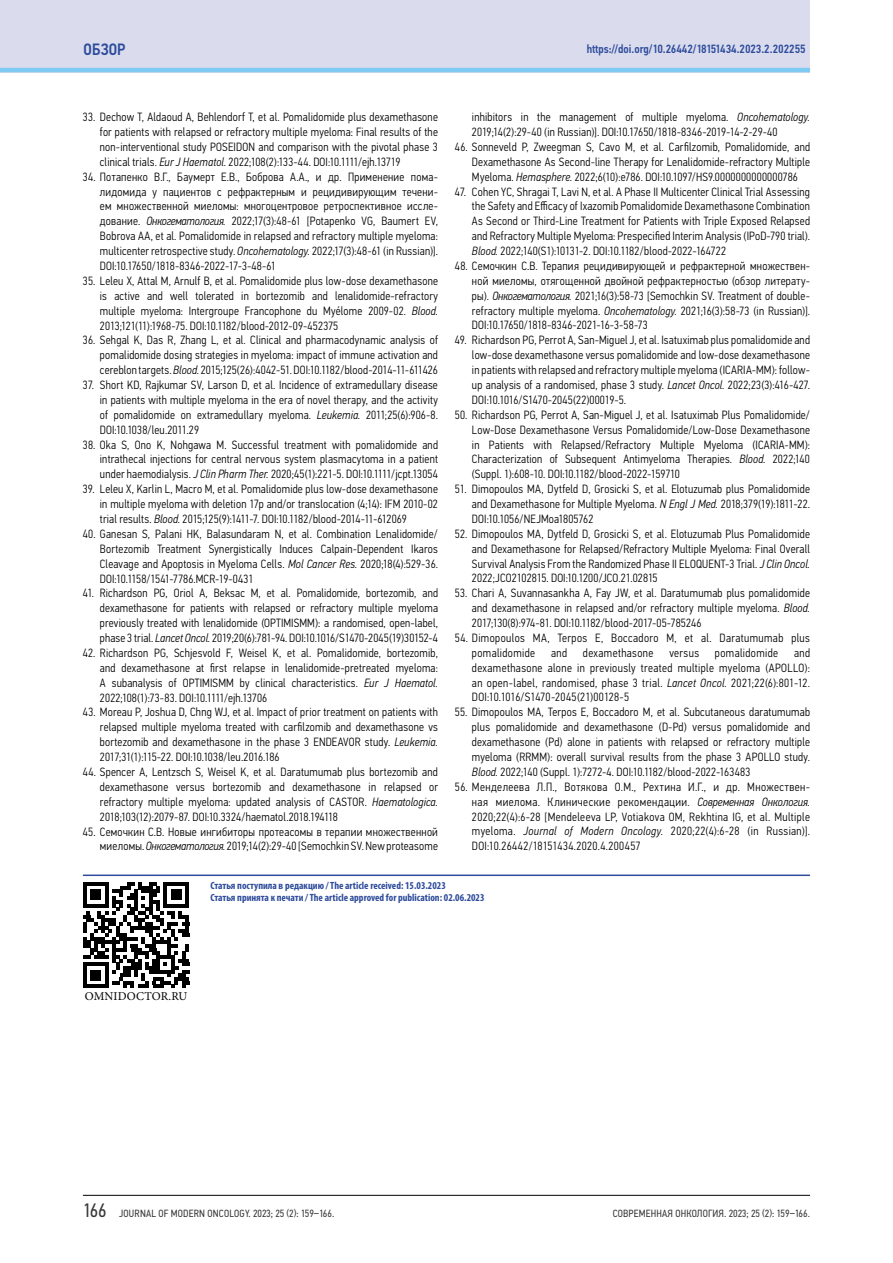
<style>
.page{position:relative;width:893px;height:1263px;background:#fff}
.page>*{position:absolute;margin:0;border:0;box-sizing:border-box;transform-origin:0 0}
.t1{font:500 16.5px "Eco Vector Cond";color:#2d4b9b}
.t2{font:300 12px/14.9px "Eco Vector Cond";letter-spacing:.015em;color:#000;text-align:justify}
.t3{font:500 12px "Eco Vector Cond";color:#2d4b9b}
.t4{font:300 12px "Eco Vector Cond";letter-spacing:.035em;color:#000}
.t5{font:12px "Minion Pro";letter-spacing:.01em;color:#000}
.t6{font:700 condensed 10.5px/12.6px "Myriad Pro";color:#2d4b9b}
.t7{font:10.5px "Eco Vector Cond";letter-spacing:.02em;color:#383838}
.s1{font-style:italic}
.s2{font-size:19.5px}
</style>
<div class="page">
<div style="left:0;top:0;width:810px;height:72px;background:#dadcee"></div>
<hr style="left:0;top:68px;width:810px;height:4px;background:#7ecaf3">
<hr style="left:83px;top:1195px;width:727px;height:1px;background:#000">
<svg style="left:83px;top:882px;width:106px;height:106px"></svg>
<hr style="left:83px;top:874px;width:727px;height:2px;background:#2d4b9b">
<h1 class="t1" style="left:83px;top:40px;width:18px">Обзор</h1>
<p class="t3" style="left:587px;top:42px;width:220px">https://doi.org/10.26442/18151434.2023.2.202255</p>
<p class="t2" style="left:100px;top:110px;width:340px;text-indent:-17px">33. Dechow T, Aldaoud A, Behlendorf T, et al. Pomalidomide plus dexamethasone for patients with relapsed or refractory multiple myeloma: Final results of the non-interventional study POSEIDON and comparison with the pivotal phase 3 clinical trials. <span class="s1">Eur J Haematol.</span> 2022;108(2):133-44. DOI:10.1111/ejh.13719</p>
<p class="t2" style="left:100px;top:169px;width:340px;text-indent:-17px">34. Потапенко В.Г., Баумерт Е.В., Боброва А.А., и др. Применение пома&shy;лидомида у пациентов c рефрактерным и рецидивирующим течени&shy;ем множественной миеломы: многоцентровое ретроспективное иссле&shy;дование. <span class="s1">Онкогематология.</span> 2022;17(3):48-61 [Potapenko VG, Baumert EV, Bobrova AA, et al. Pomalidomide in relapsed and refractory multiple myeloma: multicenter retrospective study. <span class="s1">Oncohematology.</span> 2022;17(3):48-61 (in Russian)].<br>DOI:10.17650/1818-8346-2022-17-3-48-61</p>
<p class="t2" style="left:100px;top:273px;width:340px;text-indent:-17px">35. Leleu X, Attal M, Arnulf B, et al. Pomalidomide plus low-dose dexamethasone is active and well tolerated in bortezomib and lenalidomide-refractory multiple myeloma: Intergroupe Francophone du Myélome 2009-02. <span class="s1">Blood.<br></span>2013;121(11):1968-75. DOI:10.1182/blood-2012-09-452375</p>
<p class="t2" style="left:100px;top:333px;width:340px;text-indent:-17px">36. Sehgal K, Das R, Zhang L, et al. Clinical and pharmacodynamic analysis of pomalidomide dosing strategies in myeloma: impact of immune activation and cereblon targets. <span class="s1">Blood.</span> 2015;125(26):4042-51. DOI:10.1182/blood-2014-11-611426</p>
<p class="t2" style="left:100px;top:378px;width:340px;text-indent:-17px">37. Short KD, Rajkumar SV, Larson D, et al. Incidence of extramedullary disease in patients with multiple myeloma in the era of novel therapy, and the activity of pomalidomide on extramedullary myeloma. <span class="s1">Leukemia.</span> 2011;25(6):906-8.<br>DOI:10.1038/leu.2011.29</p>
<p class="t2" style="left:100px;top:437px;width:340px;text-indent:-17px">38. Oka S, Ono K, Nohgawa M. Successful treatment with pomalidomide and intrathecal injections for central nervous system plasmacytoma in a patient under haemodialysis. <span class="s1">J Clin Pharm Ther.</span> 2020;45(1):221-5. DOI:10.1111/jcpt.13054</p>
<p class="t2" style="left:100px;top:482px;width:340px;text-indent:-17px">39. Leleu X, Karlin L, Macro M, et al. Pomalidomide plus low-dose dexamethasone in multiple myeloma with deletion 17p and/or translocation (4;14): IFM 2010-02 trial results. <span class="s1">Blood.</span> 2015;125(9):1411-7. DOI:10.1182/blood-2014-11-612069</p>
<p class="t2" style="left:100px;top:526px;width:340px;text-indent:-17px">40. Ganesan S, Palani HK, Balasundaram N, et al. Combination Lenalidomide/ Bortezomib Treatment Synergistically Induces Calpain-Dependent Ikaros Cleavage and Apoptosis in Myeloma Cells. <span class="s1">Mol Cancer Res.</span> 2020;18(4):529-36.<br>DOI:10.1158/1541-7786.MCR-19-0431</p>
<p class="t2" style="left:100px;top:586px;width:340px;text-indent:-17px">41. Richardson PG, Oriol A, Beksac M, et al. Pomalidomide, bortezomib, and dexamethasone for patients with relapsed or refractory multiple myeloma previously treated with lenalidomide (OPTIMISMM): a randomised, open-label, phase 3 trial. <span class="s1">Lancet Oncol.</span> 2019;20(6):781-94. DOI:10.1016/S1470-2045(19)30152-4</p>
<p class="t2" style="left:100px;top:645px;width:340px;text-indent:-17px">42. Richardson PG, Schjesvold F, Weisel K, et al. Pomalidomide, bortezomib, and dexamethasone at first relapse in lenalidomide-pretreated myeloma:<br>A subanalysis of OPTIMISMM by clinical characteristics. <span class="s1">Eur J Haematol.<br></span>2022;108(1):73-83. DOI:10.1111/ejh.13706</p>
<p class="t2" style="left:100px;top:705px;width:340px;text-indent:-17px">43. Moreau P, Joshua D, Chng WJ, et al. Impact of prior treatment on patients with relapsed multiple myeloma treated with carfilzomib and dexamethasone vs bortezomib and dexamethasone in the phase 3 ENDEAVOR study. <span class="s1">Leukemia.<br></span>2017;31(1):115-22. DOI:10.1038/leu.2016.186</p>
<p class="t2" style="left:100px;top:764px;width:340px;text-indent:-17px">44. Spencer A, Lentzsch S, Weisel K, et al. Daratumumab plus bortezomib and dexamethasone versus bortezomib and dexamethasone in relapsed or refractory multiple myeloma: updated analysis of CASTOR. <span class="s1">Haematologica.<br></span>2018;103(12):2079-87. DOI:10.3324/haematol.2018.194118</p>
<p class="t2" style="left:83px;top:824px;width:357px;text-align:right">45. Семочкин С.В. Новые ингибиторы протеасомы в терапии множественной миеломы. <span class="s1">Онкогематология.</span> 2019;14(2):29-40 [Semochkin SV. New proteasome</p>
<p class="t2" style="left:472px;top:110px;width:340px">inhibitors in the management of multiple myeloma. <span class="s1">Oncohematology.<br></span>2019;14(2):29-40 (in Russian)]. DOI:10.17650/1818-8346-2019-14-2-29-40</p>
<p class="t2" style="left:472px;top:139px;width:340px;text-indent:-17px">46. Sonneveld P, Zweegman S, Cavo M, et al. Carfilzomib, Pomalidomide, and Dexamethasone As Second-line Therapy for Lenalidomide-refractory Multiple Myeloma. <span class="s1">Hemasphere.</span> 2022;6(10):e786. DOI:10.1097/HS9.0000000000000786</p>
<p class="t2" style="left:472px;top:184px;width:340px;text-indent:-17px">47. Cohen YC, Shragai T, Lavi N, et al. A Phase II Multicenter Clinical Trial Assessing the Safety and Efficacy of Ixazomib Pomalidomide Dexamethasone Combination As Second or Third-Line Treatment for Patients with Triple Exposed Relapsed and Refractory Multiple Myeloma: Prespecified Interim Analysis (IPoD-790 trial).<br><span class="s1">Blood.</span> 2022;140(S1):10131-2. DOI:10.1182/blood-2022-164722</p>
<p class="t2" style="left:472px;top:258px;width:340px;text-indent:-17px">48. Семочкин С.В. Терапия рецидивирующей и рефрактерной множествен&shy;ной миеломы, отягощенной двойной рефрактерностью (обзор литерату&shy;ры). <span class="s1">Онкогематология.</span> 2021;16(3):58-73 [Semochkin SV. Treatment of double&shy;refractory multiple myeloma. <span class="s1">Oncohematology.</span> 2021;16(3):58-73 (in Russian)].<br>DOI:10.17650/1818-8346-2021-16-3-58-73</p>
<p class="t2" style="left:472px;top:333px;width:340px;text-indent:-17px">49. Richardson PG, Perrot A, San-Miguel J, et al. Isatuximab plus pomalidomide and low-dose dexamethasone versus pomalidomide and low-dose dexamethasone in patients with relapsed and refractory multiple myeloma (ICARIA-MM): follow&shy;up analysis of a randomised, phase 3 study. <span class="s1">Lancet Oncol.</span> 2022;23(3):416-427.<br>DOI:10.1016/S1470-2045(22)00019-5.</p>
<p class="t2" style="left:472px;top:407px;width:340px;text-indent:-17px">50. Richardson PG, Perrot A, San-Miguel J, et al. Isatuximab Plus Pomalidomide/ Low-Dose Dexamethasone Versus Pomalidomide/Low-Dose Dexamethasone in Patients with Relapsed/Refractory Multiple Myeloma (ICARIA-MM):<br>Characterization of Subsequent Antimyeloma Therapies. <span class="s1">Blood.</span> 2022;140 (Suppl. 1):608-10. DOI:10.1182/blood-2022-159710</p>
<p class="t2" style="left:472px;top:482px;width:340px;text-indent:-17px">51. Dimopoulos MA, Dytfeld D, Grosicki S, et al. Elotuzumab plus Pomalidomide and Dexamethasone for Multiple Myeloma. <span class="s1">N Engl J Med.</span> 2018;379(19):1811-22.<br>DOI:10.1056/NEJMoa1805762</p>
<p class="t2" style="left:472px;top:526px;width:340px;text-indent:-17px">52. Dimopoulos MA, Dytfeld D, Grosicki S, et al. Elotuzumab Plus Pomalidomide and Dexamethasone for Relapsed/Refractory Multiple Myeloma: Final Overall Survival Analysis From the Randomized Phase II ELOQUENT-3 Trial. <span class="s1">J Clin Oncol.<br></span>2022;JCO2102815. DOI:10.1200/JCO.21.02815</p>
<p class="t2" style="left:472px;top:586px;width:340px;text-indent:-17px">53. Chari A, Suvannasankha A, Fay JW, et al. Daratumumab plus pomalidomide and dexamethasone in relapsed and/or refractory multiple myeloma. <span class="s1">Blood.<br></span>2017;130(8):974-81. DOI:10.1182/blood-2017-05-785246</p>
<p class="t2" style="left:472px;top:630px;width:339px;text-indent:-17px">54. Dimopoulos MA, Terpos E, Boccadoro M, et al. Daratumumab plus pomalidomide</p>
<p class="t2" style="left:551px;top:645px;width:17px">and</p>
<p class="t4" style="left:583px;top:646px;width:72px">dexamethasone</p>
<p class="t2" style="left:669px;top:645px;width:31px">versus</p>
<p class="t2" style="left:715px;top:645px;width:65px">pomalidomide</p>
<p class="t2" style="left:472px;top:645px;width:340px;text-indent:322px">and dexamethasone alone in previously treated multiple myeloma (APOLLO): an open-label, randomised, phase 3 trial. <span class="s1">Lancet Oncol.</span> 2021;22(6):801-12.<br>DOI:10.1016/S1470-2045(21)00128-5</p>
<p class="t2" style="left:472px;top:705px;width:340px;text-indent:-17px">55. Dimopoulos MA, Terpos E, Boccadoro M, et al. Subcutaneous daratumumab plus pomalidomide and dexamethasone (D-Pd) versus pomalidomide and dexamethasone (Pd) alone in patients with relapsed or refractory multiple myeloma (RRMM): overall survival results from the phase 3 APOLLO study.<br><span class="s1">Blood.</span> 2022;140 (Suppl. 1):7272-4. DOI:10.1182/blood-2022-163483</p>
<p class="t2" style="left:472px;top:779px;width:340px;text-indent:-17px">56. Менделеева Л.П., Вотякова О.М., Рехтина И.Г., и др. Множествен&shy;ная миелома. Клинические рекомендации. <span class="s1">Современная Онкология.<br></span>2020;22(4):6‑28 [Mendeleeva LP, Votiakova OM, Rekhtina IG, et al. Multiple myeloma. <span class="s1">Journal of Modern Oncology.</span> 2020;22(4):6-28 (in Russian)].<br>DOI:10.26442/18151434.2020.4.200457</p>
<p class="t6" style="left:210px;top:879px;width:276px">Статья поступила в редакцию / The article received: 15.03.2023<br>Статья принята к печати / The article approved for publication: 02.06.2023</p>
<p class="t5" style="left:85px;top:989px;width:104px">OMNIDOCTOR.RU</p>
<p class="t7" style="left:83px;top:1208px;width:253px"><span class="s2">166</span> JOURNAL OF MODERN ONCOLOGY. 2023; 25 (2): 159–166.</p>
<p class="t7" style="left:613px;top:1208px;width:199px">СОВРЕМЕННАЯ ОНКОЛОГИЯ. 2023; 25 (2): 159–166.</p>
</div>
